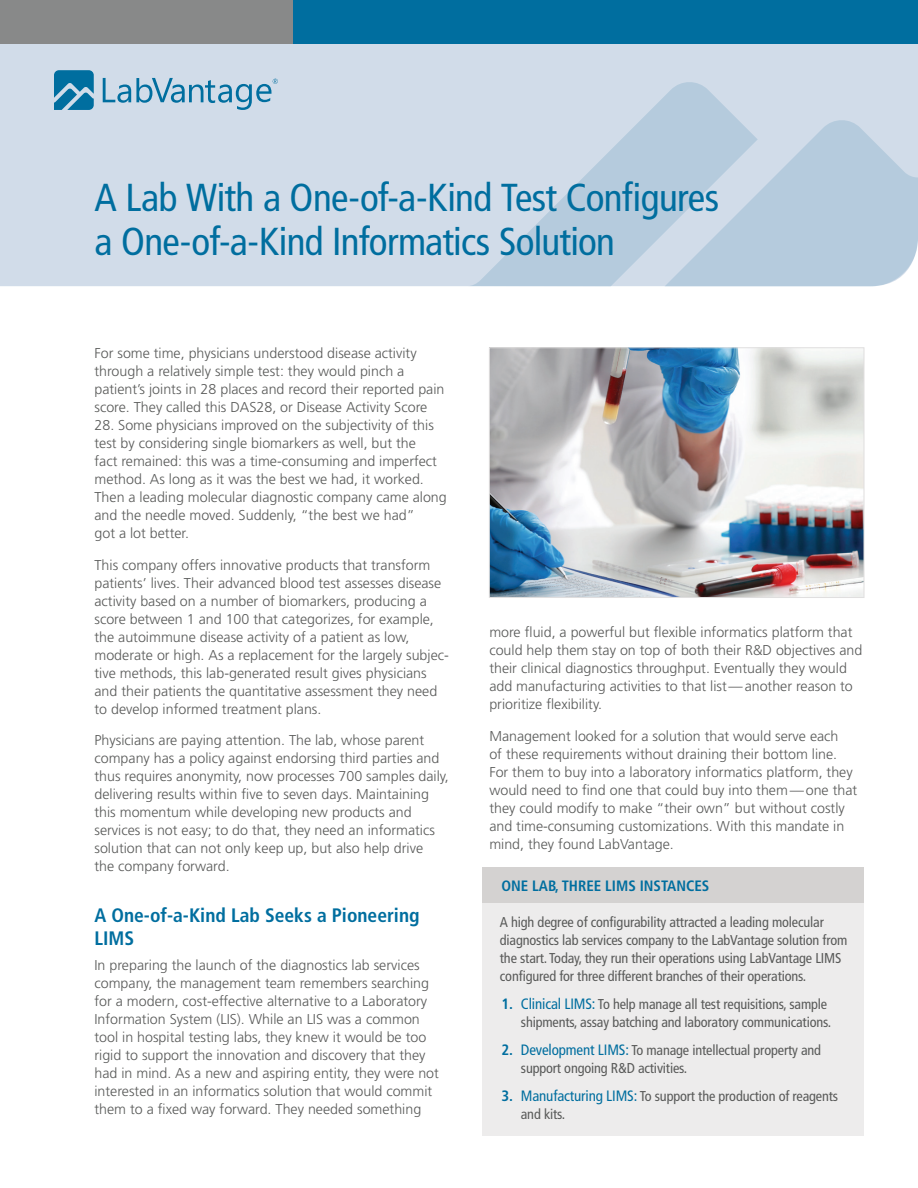
<style>
.page{position:relative;width:918px;height:1188px;background:#fff}
.page>*{position:absolute;margin:0;border:0;box-sizing:border-box;transform-origin:0 0}
.t1{font:condensed 39px/43.5px "Frutiger";letter-spacing:-.02em;color:#006e9f}
.t2{font:700 condensed 19.5px/23.4px "Frutiger";color:#006e9f}
.t3{font:700 condensed 15px "Frutiger";color:#006e9f}
.t4{font:300 14.25px/18px "Frutiger";color:#595a59}
.t5{font:condensed 14.25px/18px "Frutiger";letter-spacing:-.01em;color:#595a59}
.s1{font-weight:700;font-size:15px;color:#006e9f}
.s2{font-size:15px;color:#006e9f}
</style>
<div class="page">
<div style="left:0;top:43px;width:918px;height:243px;background:#d1dce9"></div>
<svg style="left:54px;top:70px;width:40px;height:40px;background:#2b85ae"></svg>
<svg style="left:103px;top:78px;width:175px;height:32px;background:#a0c2d7"></svg>
<div style="left:292px;top:0;width:626px;height:43px;background:#006e9f"></div>
<div style="left:0;top:0;width:293px;height:43px;background:#888989"></div>
<svg style="left:467px;top:81px;width:291px;height:205px;background:#c5d4e3"></svg>
<svg style="left:664px;top:119px;width:254px;height:167px;background:#bccfe0"></svg>
<div style="left:483px;top:867px;width:381px;height:69px;background:#d4d2d1"></div>
<div style="left:483px;top:903px;width:381px;height:95px;background:#edecec"></div>
<div style="left:483px;top:985px;width:381px;height:59px;background:#edecec"></div>
<div style="left:483px;top:1031px;width:381px;height:59px;background:#edecec"></div>
<div style="left:483px;top:1077px;width:381px;height:59px;background:#edecec"></div>
<img style="left:491px;top:350px;width:371px;height:246px">
<div style="left:489px;top:348px;width:375px;height:250px;border:1px solid #e0dfdf"></div>
<h1 class="t1" style="left:94px;top:176px;width:626px">A Lab With a One-of-a-Kind Test Configures a One-of-a-Kind Informatics Solution</h1>
<p class="t4" style="left:94px;top:345px;width:352px">For some time, physicians understood disease activity through a relatively simple test: they would pinch a patient’s joints in 28 places and record their reported pain score. They called this DAS28, or Disease Activity Score</p>
<p class="t4" style="left:94px;top:417px;width:354px">28. Some physicians improved on the subjectivity of this test by considering single biomarkers as well, but the<br>fact remained: this was a time-consuming and imperfect method. As long as it was the best we had, it worked.<br>Then a leading molecular diagnostic company came along and the needle moved. Suddenly, “the best we had”<br>got a lot better.</p>
<p class="t4" style="left:94px;top:556px;width:356px">This company offers innovative products that transform patients’ lives. Their advanced blood test assesses disease activity based on a number of biomarkers, producing a score between 1 and 100 that categorizes, for example, the autoimmune disease activity of a patient as low, moderate or high. As a replacement for the largely subjec&shy;tive methods, this lab-generated result gives physicians and their patients the quantitative assessment they need to develop informed treatment plans.</p>
<p class="t4" style="left:94px;top:732px;width:356px">Physicians are paying attention. The lab, whose parent company has a policy against endorsing third parties and thus requires anonymity, now processes 700 samples daily, delivering results within five to seven days. Maintaining this momentum while developing new products and services is not easy; to do that, they need an informatics solution that can not only keep up, but also help drive<br>the company forward.</p>
<h2 class="t2" style="left:94px;top:903px;width:327px">A One-of-a-Kind Lab Seeks a Pioneering<br>LIMS</h2>
<p class="t4" style="left:94px;top:956px;width:346px">In preparing the launch of the diagnostics lab services company, the management team remembers searching for a modern, cost-effective alternative to a Laboratory Information System (LIS). While an LIS was a common tool in hospital testing labs, they knew it would be too rigid to support the innovation and discovery that they had in mind. As a new and aspiring entity, they were not interested in an informatics solution that would commit them to a fixed way forward. They needed something</p>
<p class="t4" style="left:489px;top:623px;width:374px">more fluid, a powerful but flexible informatics platform that could help them stay on top of both their R&amp;D objectives and their clinical diagnostics throughput. Eventually they would add manufacturing activities to that list—another reason to prioritize flexibility.</p>
<p class="t4" style="left:489px;top:727px;width:369px">Management looked for a solution that would serve each<br>of these requirements without draining their bottom line.<br>For them to buy into a laboratory informatics platform, they would need to find one that could buy into them—one that they could modify to make “their own” but without costly and time-consuming customizations. With this mandate in mind, they found LabVantage.</p>
<p class="t3" style="left:501px;top:877px;width:210px">ONE LAB, THREE LIMS INSTANCES</p>
<p class="t5" style="left:500px;top:913px;width:349px">A high degree of configurability attracted a leading molecular diagnostics lab services company to the LabVantage solution from the start. Today, they run their operations using LabVantage LIMS configured for three different branches of their operations.</p>
<p class="t5" style="left:501px;top:995px;width:331px;text-align:right"><span class="s1">1.</span> <span class="s2">Clinical LIMS:</span> To help manage all test requisitions, sample shipments, assay batching and laboratory communications.</p>
<p class="t5" style="left:521px;top:1041px;width:302px;text-indent:-19px"><span class="s1">2.</span> <span class="s2">Development LIMS:</span> To manage intellectual property and support ongoing R&amp;D activities.</p>
<p class="t5" style="left:521px;top:1087px;width:319px;text-indent:-20px"><span class="s1">3.</span> <span class="s2">Manufacturing LIMS:</span> To support the production of reagents and kits.</p>
</div>
